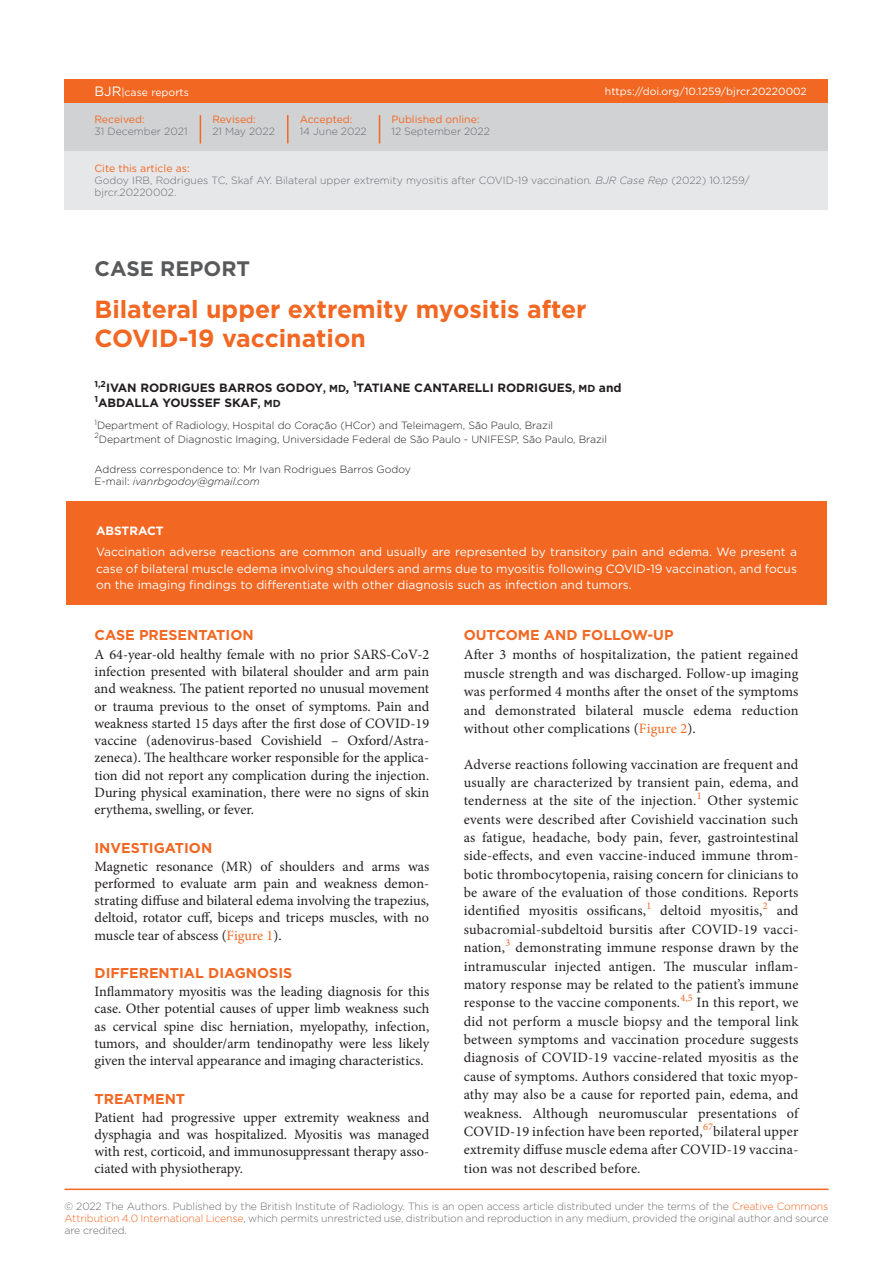
<style>
.page{position:relative;width:893px;height:1263px;background:#fff}
.page>*{position:absolute;margin:0;border:0;box-sizing:border-box;transform-origin:0 0}
.t1{font:700 24.75px/29.2px "Gotham";color:#f26722}
.t2{font:700 21px "Gotham";color:#58595b}
.t3{font:14.25px/18.3px "Minion Pro";color:#231f20;text-align:justify}
.t4{font:700 14.25px "Gotham";color:#f26722}
.t5{font:12px/16.5px "Gotham";color:#fff;text-align:justify}
.t6{font:700 12px/15px "Gotham";color:#231f20}
.t7{font:700 12px "Gotham";color:#fff}
.t8{font:300 10.5px/12px "Gotham";color:#6c6d70;text-align:justify}
.t9{font:300 10.5px/13.5px "Gotham";letter-spacing:-.005em;color:#231f20}
.t10{font:10.5px "Gotham";color:#fff}
.t11{font:10.5px "Gotham";color:#f26722}
.s1{font-size:13.5px}
.s2{font-weight:400;color:#f26722}
.s3{font-style:italic}
.s4{font-size:10.2px}
.s5{color:#f26722}
</style>
<div class="page">
<div style="left:64px;top:79px;width:764px;height:24px;background:#f26722"></div>
<hr style="left:65px;top:1188px;width:763px;height:2px;background:#f26722">
<div style="left:64px;top:135px;width:764px;height:75px;background:#e6e7e9"></div>
<div style="left:64px;top:103px;width:764px;height:47px;background:#d1d2d4"></div>
<hr style="left:287px;top:115px;width:2px;height:28px;background:#f26722">
<svg style="left:200px;top:115px;width:1px;height:29px"></svg>
<svg style="left:379px;top:115px;width:1px;height:29px"></svg>
<div style="left:66px;top:501px;width:761px;height:104px;background:#f26722"></div>
<p class="t10" style="left:94px;top:85px;width:96px"><span class="s1">BJR</span>|case reports</p>
<p class="t11" style="left:94px;top:113px;width:52px">Received:</p>
<p class="t8" style="left:94px;top:125px;width:95px">31 December 2021</p>
<p class="t11" style="left:212px;top:113px;width:45px">Revised:</p>
<p class="t8" style="left:212px;top:125px;width:64px">21 May 2022</p>
<p class="t11" style="left:300px;top:113px;width:54px">Accepted:</p>
<p class="t8" style="left:300px;top:125px;width:68px">14 June 2022</p>
<p class="t11" style="left:391px;top:113px;width:90px">Published online:</p>
<p class="t8" style="left:391px;top:125px;width:100px">12 September 2022</p>
<p class="t10" style="left:605px;top:85px;width:203px">https://doi.org/10.1259/bjrcr.20220002</p>
<p class="t8" style="left:94px;top:162px;width:657px;text-align:left"><span class="s2">Cite this article as:<br></span>Godoy IRB, Rodrigues TC, Skaf AY. Bilateral upper extremity myositis after COVID-19 vaccination<span class="s3">. BJR Case Rep</span> (2022) 10.1259/ bjrcr.20220002.</p>
<h2 class="t2" style="left:94px;top:254px;width:157px">CASE REPORT</h2>
<h1 class="t1" style="left:94px;top:294px;width:494px">Bilateral upper extremity myositis after<br>COVID-19 vaccination</h1>
<p class="t6" style="left:94px;top:380px;width:529px"><sup>1,2</sup>IVAN RODRIGUES BARROS GODOY<span class="s4">, MD</span>, <sup>1</sup>TATIANE CANTARELLI RODRIGUES<span class="s4">, MD</span> and<br><sup>1</sup>ABDALLA YOUSSEF SKAF<span class="s4">, MD</span></p>
<p class="t9" style="left:94px;top:419px;width:514px"><sup>1</sup>Department of Radiology, Hospital do Coração (HCor) and Teleimagem, São Paulo, Brazil<br><sup>2</sup>Department of Diagnostic Imaging, Universidade Federal de São Paulo - UNIFESP, São Paulo, Brazil</p>
<p class="t9" style="left:94px;top:463px;width:318px;line-height:12px">Address correspondence to: Mr Ivan Rodrigues Barros Godoy<br>E-mail: <span class="s3">ivanrbgodoy@gmail.com</span></p>
<p class="t7" style="left:96px;top:523px;width:69px">ABSTRACT</p>
<p class="t5" style="left:96px;top:543px;width:702px">Vaccination adverse reactions are common and usually are represented by transitory pain and edema. We present a case of bilateral muscle edema involving shoulders and arms due to myositis following COVID-19 vaccination, and focus on the imaging findings to differentiate with other diagnosis such as infection and tumors.</p>
<p class="t4" style="left:94px;top:626px;width:161px">CASE PRESENTATION</p>
<p class="t3" style="left:94px;top:646px;width:336px;line-height:17.2px">A 64-year-old healthy female with no prior SARS-CoV-2 infection presented with bilateral shoulder and arm pain and weakness. The patient reported no unusual movement or trauma previous to the onset of symptoms. Pain and weakness started 15 days after the first dose of COVID-19 vaccine (adenovirus-based Covishield – Oxford/Astra&shy;zeneca). The healthcare worker responsible for the applica&shy;tion did not report any complication during the injection.<br>During physical examination, there were no signs of skin erythema, swelling, or fever.</p>
<p class="t4" style="left:95px;top:838px;width:119px">INVESTIGATION</p>
<p class="t3" style="left:95px;top:857px;width:336px;line-height:17.2px">Magnetic resonance (MR) of shoulders and arms was performed to evaluate arm pain and weakness demon&shy;strating diffuse and bilateral edema involving the trapezius, deltoid, rotator cuff, biceps and triceps muscles, with no muscle tear of abscess (<span class="s5">Figure 1</span>).</p>
<p class="t4" style="left:95px;top:964px;width:199px">DIFFERENTIAL DIAGNOSIS</p>
<p class="t3" style="left:95px;top:983px;width:336px;line-height:17.2px">Inflammatory myositis was the leading diagnosis for this case. Other potential causes of upper limb weakness such as cervical spine disc herniation, myelopathy, infection, tumors, and shoulder/arm tendinopathy were less likely given the interval appearance and imaging characteristics.</p>
<p class="t4" style="left:95px;top:1089px;width:92px">TREATMENT</p>
<p class="t3" style="left:95px;top:1108px;width:336px;line-height:17.2px">Patient had progressive upper extremity weakness and dysphagia and was hospitalized. Myositis was managed with rest, corticoid, and immunosuppressant therapy asso&shy;ciated with physiotherapy.</p>
<p class="t4" style="left:464px;top:626px;width:211px">OUTCOME AND FOLLOW-UP</p>
<p class="t3" style="left:464px;top:646px;width:336px">After 3 months of hospitalization, the patient regained muscle strength and was discharged. Follow-up imaging was performed 4 months after the onset of the symptoms and demonstrated bilateral muscle edema reduction without other complications (<span class="s5">Figure 2</span>).</p>
<p class="t3" style="left:464px;top:755px;width:336px">Adverse reactions following vaccination are frequent and usually are characterized by transient pain, edema, and tenderness at the site of the injection.<sup>1</sup> Other systemic events were described after Covishield vaccination such as fatigue, headache, body pain, fever, gastrointestinal side-effects, and even vaccine-induced immune throm&shy;botic thrombocytopenia, raising concern for clinicians to be aware of the evaluation of those conditions. Reports identified myositis ossificans,<sup>1</sup> deltoid myositis,<sup>2</sup> and subacromial-subdeltoid bursitis after COVID-19 vacci&shy;nation,<sup>3</sup> demonstrating immune response drawn by the intramuscular injected antigen. The muscular inflam&shy;matory response may be related to the patient’s immune response to the vaccine components.<sup>4,5</sup> In this report, we did not perform a muscle biopsy and the temporal link between symptoms and vaccination procedure suggests diagnosis of COVID-19 vaccine-related myositis as the cause of symptoms. Authors considered that toxic myop&shy;athy may also be a cause for reported pain, edema, and weakness. Although neuromuscular presentations of COVID-19 infection have been reported,<sup>67</sup>bilateral upper extremity diffuse muscle edema after COVID-19 vaccina&shy;tion was not described before.</p>
<p class="t8" style="left:64px;top:1200px;width:765px">© 2022 The Authors. Published by the British Institute of Radiology. This is an open access article distributed under the terms of the <span class="s5">Creative Commons Attribution 4.0 International License</span>, which permits unrestricted use, distribution and reproduction in any medium, provided the original author and source are credited.</p>
</div>
